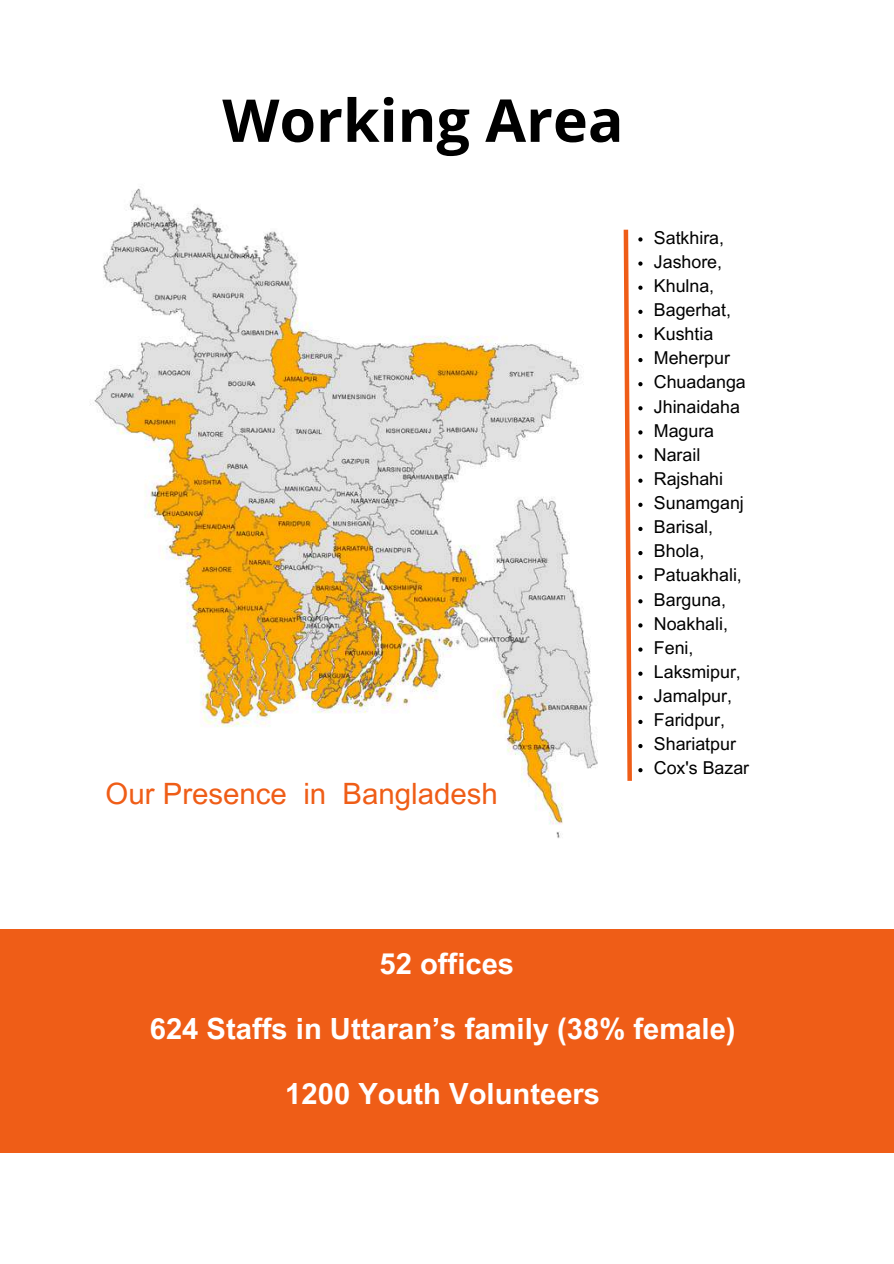
<style>
.page{position:relative;width:894px;height:1264px;background:#fff}
.page>*{position:absolute;margin:0;border:0;box-sizing:border-box;transform-origin:0 0}
.t1{font:700 59.1px "Open Sans";color:#000}
.t2{font:29.4px "Arial MT Pro";color:#ef5d17}
.t3{font:700 29.25px "Arial MT Pro";color:#fff}
.t4{font:17.85px/24.2px "Arial MT Pro";color:#000}
</style>
<div class="page">
<img style="left:90px;top:188px;width:508px;height:650px">
<svg style="left:623px;top:229px;width:19px;height:552px"></svg>
<div style="left:0;top:929px;width:893px;height:224px;background:#ef5d17"></div>
<h1 class="t1" style="left:222px;top:79px;width:402px">Working Area</h1>
<h2 class="t2" style="left:106px;top:782px;width:393px">Our Presence in Bangladesh</h2>
<p class="t4" style="left:653px;top:227px;width:97px">Satkhira,<br>Jashore,<br>Khulna,<br>Bagerhat,<br>Kushtia<br>Meherpur<br>Chuadanga<br>Jhinaidaha<br>Magura<br>Narail<br>Rajshahi<br>Sunamganj<br>Barisal,<br>Bhola,<br>Patuakhali,<br>Barguna,<br>Noakhali,<br>Feni,<br>Laksmipur,<br>Jamalpur,<br>Faridpur,<br>Shariatpur<br>Cox's Bazar</p>
<h3 class="t3" style="left:379px;top:952px;width:136px">52 offices</h3>
<h3 class="t3" style="left:150px;top:1017px;width:587px">624 Staffs in Uttaran’s family (38% female)</h3>
<h3 class="t3" style="left:285px;top:1083px;width:316px">1200 Youth Volunteers</h3>
</div>
